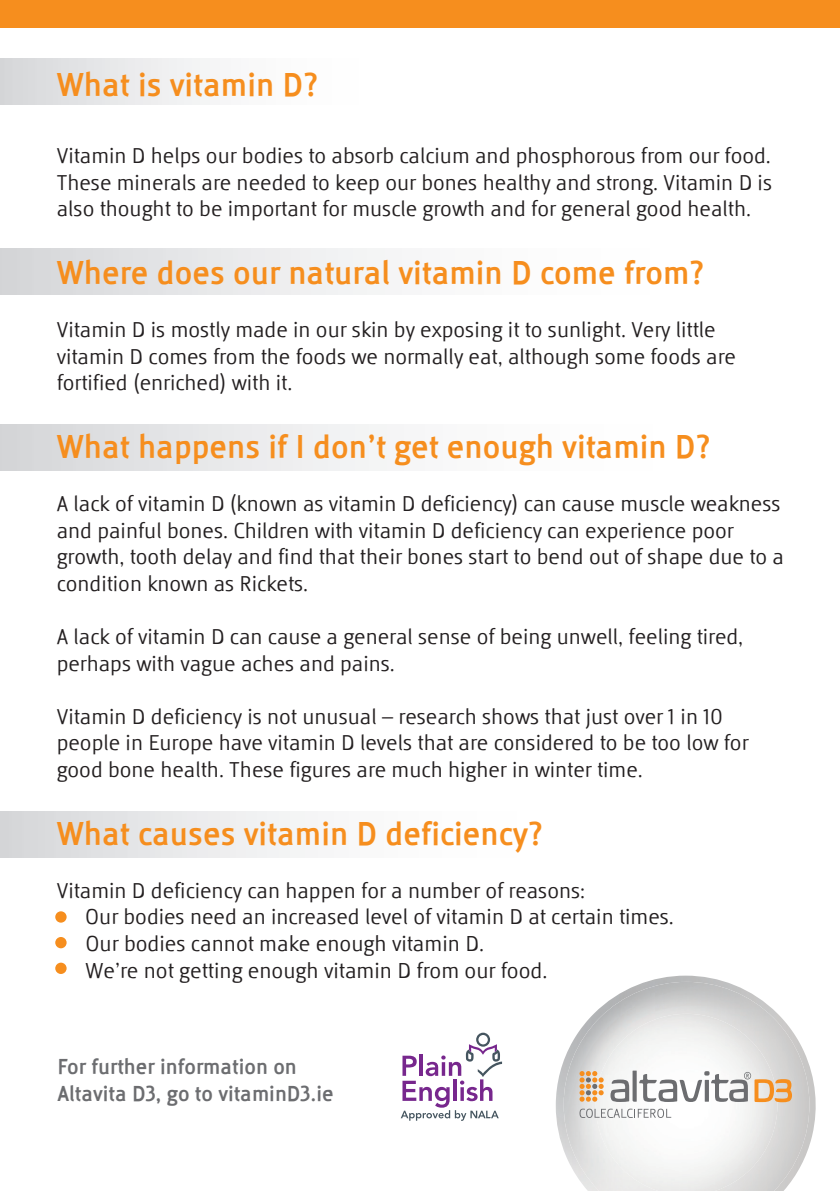
<style>
.page{position:relative;width:840px;height:1191px;background:#fff}
.page>*{position:absolute;margin:0;border:0;box-sizing:border-box;transform-origin:0 0}
.t1{font:700 34.2px "Globale";color:#f68e1e}
.t2{font:700 22.4px/27px "Globale";color:#6c6d70}
.t3{font:22.2px/26.6px "Globale";color:#231f20}
</style>
<div class="page">
<div style="left:0;top:0;width:839px;height:28px;background:#f68e1e"></div>
<div style="left:55px;top:911px;width:12px;height:11px;background:#f68e1e;border-radius:50%"></div>
<div style="left:55px;top:937px;width:12px;height:11px;background:#f68e1e;border-radius:50%"></div>
<div style="left:55px;top:962px;width:12px;height:12px;background:#f68e1e;border-radius:50%"></div>
<svg style="left:400px;top:1032px;width:102px;height:88px"></svg>
<svg style="left:646px;top:975px;width:79px;height:7px"></svg>
<img style="left:555px;top:982px;width:261px;height:207px">
<img style="left:586px;top:1013px;width:199px;height:178px">
<svg style="left:579px;top:1071px;width:24px;height:30px"></svg>
<svg style="left:579px;top:1108px;width:91px;height:10px"></svg>
<svg style="left:610px;top:1070px;width:181px;height:32px"></svg>
<h1 class="t1" style="left:57px;top:64px;width:263px">What is vitamin D?</h1>
<p class="t3" style="left:57px;top:142px;width:716px;text-align:justify">Vitamin D helps our bodies to absorb calcium and phosphorous from our food.<br>These minerals are needed to keep our bones healthy and strong. Vitamin D is also thought to be important for muscle growth and for general good health.</p>
<h1 class="t1" style="left:57px;top:252px;width:648px">Where does our natural vitamin D come from?</h1>
<p class="t3" style="left:57px;top:316px;width:680px">Vitamin D is mostly made in our skin by exposing it to sunlight. Very little vitamin D comes from the foods we normally eat, although some foods are fortified (enriched) with it.</p>
<h1 class="t1" style="left:57px;top:426px;width:655px">What happens if I don’t get enough vitamin D?</h1>
<p class="t3" style="left:57px;top:490px;width:728px">A lack of vitamin D (known as vitamin D deficiency) can cause muscle weakness and painful bones. Children with vitamin D deficiency can experience poor growth, tooth delay and find that their bones start to bend out of shape due to a condition known as Rickets.</p>
<p class="t3" style="left:57px;top:623px;width:687px">A lack of vitamin D can cause a general sense of being unwell, feeling tired, perhaps with vague aches and pains.</p>
<p class="t3" style="left:57px;top:703px;width:692px">Vitamin D deficiency is not unusual – research shows that just over 1 in 10 people in Europe have vitamin D levels that are considered to be too low for good bone health. These figures are much higher in winter time.</p>
<h1 class="t1" style="left:57px;top:812px;width:487px">What causes vitamin D deficiency?</h1>
<p class="t3" style="left:57px;top:876px;width:529px">Vitamin D deficiency can happen for a number of reasons:</p>
<p class="t3" style="left:57px;top:903px;width:618px">• Our bodies need an increased level of vitamin D at certain times.</p>
<p class="t3" style="left:57px;top:930px;width:428px">• Our bodies cannot make enough vitamin D.</p>
<p class="t3" style="left:57px;top:957px;width:492px">• We’re not getting enough vitamin D from our food.</p>
<p class="t2" style="left:57px;top:1052px;width:277px">For further information on<br>Altavita D3, go to vitaminD3.ie</p>
</div>
